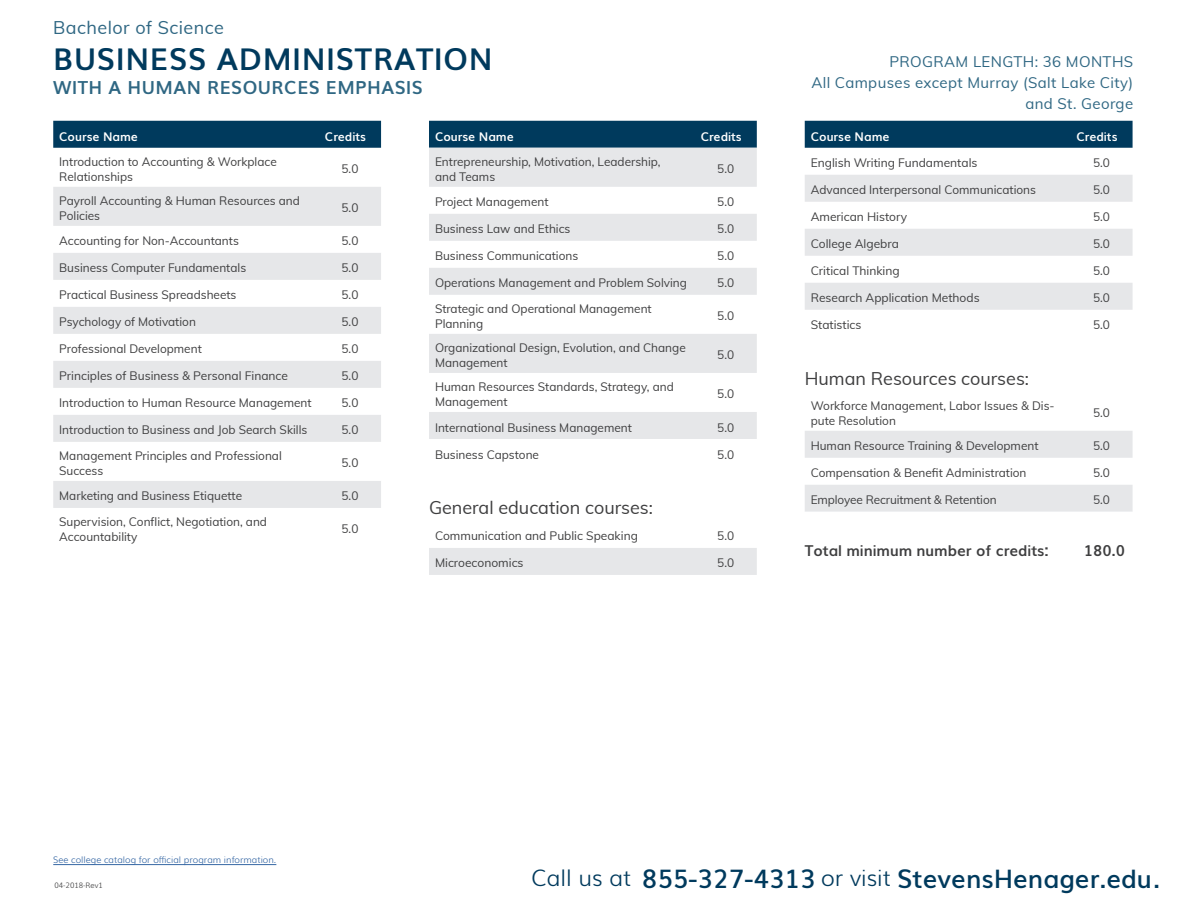
<style>
.page{position:relative;width:1188px;height:918px;background:#fff}
.page>*{position:absolute;margin:0;border:0;box-sizing:border-box;transform-origin:0 0}
.School_Of_Headline{font:700 30px "Muli";letter-spacing:.025em;color:#003a5d}
.t1{font:600 25.5px "Muli";color:#003a5d}
.t2{font:18px "Muli";color:#3e3e3f}
.School_Of_Headline-2{font:700 18px "Muli";letter-spacing:.025em;color:#2f6783}
.School_Of_Headline-3{font:18px "Muli";letter-spacing:.025em;color:#2f6783}
.t3{font:15px/21px "Muli";letter-spacing:.025em;color:#2f6783;text-align:right}
.Normal_wrd_1{font:700 15px "Muli";color:#3e3e3f}
.affilliations{font:700 15px "Muli";color:#3e3e3f}
.t4{font:12px/15px "Muli";color:#3e3e3f}
.affilliations-2{font:700 12px "Muli";color:#fff}
.t5{font:300 9px "Muli";color:#3667a4}
.Program_Overview_Lis{font:300 7.5px "Muli";color:#3e3e3f}
.s1{font-weight:300;font-size:22.5px}
</style>
<div class="page">
<hr style="left:53px;top:864px;width:223px;height:1px;background:#3667a4">
<div style="left:53px;top:121px;width:328px;height:27px;background:#003a5d"></div>
<svg style="left:53px;top:187px;width:328px;height:321px;fill:#e6e7e9"></svg>
<div style="left:429px;top:121px;width:328px;height:27px;background:#003a5d"></div>
<svg style="left:429px;top:148px;width:328px;height:427px;fill:#eaebed"></svg>
<div style="left:429px;top:466px;width:328px;height:55px;background:#fff"></div>
<div style="left:805px;top:121px;width:328px;height:27px;background:#003a5d"></div>
<svg style="left:805px;top:175px;width:328px;height:135px;fill:#e6e7e9"></svg>
<svg style="left:805px;top:431px;width:328px;height:81px;fill:#e6e7e9"></svg>
<p class="School_Of_Headline-3" style="left:53px;top:14px;width:172px">Bachelor of Science</p>
<p class="School_Of_Headline" style="left:53px;top:35px;width:441px">BUSINESS ADMINISTRATION</p>
<p class="School_Of_Headline-2" style="left:53px;top:73px;width:371px">WITH A HUMAN RESOURCES EMPHASIS</p>
<p class="affilliations-2" style="left:59px;top:127px;width:80px">Course Name</p>
<p class="affilliations-2" style="left:325px;top:127px;width:43px">Credits</p>
<p class="t4" style="left:59px;top:153px;width:219px">Introduction to Accounting &amp; Workplace<br>Relationships</p>
<p class="t4" style="left:342px;top:161px;width:18px">5.0</p>
<p class="t4" style="left:59px;top:192px;width:242px">Payroll Accounting &amp; Human Resources and<br>Policies</p>
<p class="t4" style="left:342px;top:200px;width:18px">5.0</p>
<p class="t4" style="left:59px;top:233px;width:181px">Accounting for Non-Accountants</p>
<p class="t4" style="left:342px;top:233px;width:18px">5.0</p>
<p class="t4" style="left:59px;top:260px;width:189px">Business Computer Fundamentals</p>
<p class="t4" style="left:342px;top:260px;width:18px">5.0</p>
<p class="t4" style="left:59px;top:287px;width:179px">Practical Business Spreadsheets</p>
<p class="t4" style="left:342px;top:287px;width:18px">5.0</p>
<p class="t4" style="left:59px;top:314px;width:138px">Psychology of Motivation</p>
<p class="t4" style="left:342px;top:314px;width:18px">5.0</p>
<p class="t4" style="left:59px;top:341px;width:144px">Professional Development</p>
<p class="t4" style="left:342px;top:341px;width:18px">5.0</p>
<p class="t4" style="left:59px;top:368px;width:230px">Principles of Business &amp; Personal Finance</p>
<p class="t4" style="left:342px;top:368px;width:18px">5.0</p>
<p class="t4" style="left:59px;top:395px;width:254px">Introduction to Human Resource Management</p>
<p class="t4" style="left:342px;top:395px;width:18px">5.0</p>
<p class="t4" style="left:59px;top:422px;width:250px">Introduction to Business and Job Search Skills</p>
<p class="t4" style="left:342px;top:422px;width:18px">5.0</p>
<p class="t4" style="left:59px;top:448px;width:224px">Management Principles and Professional<br>Success</p>
<p class="t4" style="left:342px;top:455px;width:18px">5.0</p>
<p class="t4" style="left:59px;top:488px;width:184px">Marketing and Business Etiquette</p>
<p class="t4" style="left:342px;top:488px;width:18px">5.0</p>
<p class="t4" style="left:59px;top:514px;width:209px">Supervision, Conflict, Negotiation, and<br>Accountability</p>
<p class="t4" style="left:342px;top:521px;width:18px">5.0</p>
<p class="affilliations-2" style="left:435px;top:127px;width:80px">Course Name</p>
<p class="affilliations-2" style="left:701px;top:127px;width:43px">Credits</p>
<p class="t4" style="left:435px;top:153px;width:227px">Entrepreneurship, Motivation, Leadership, and Teams</p>
<p class="t4" style="left:717px;top:161px;width:18px">5.0</p>
<p class="t4" style="left:435px;top:194px;width:115px">Project Management</p>
<p class="t4" style="left:717px;top:194px;width:18px">5.0</p>
<p class="t4" style="left:435px;top:221px;width:137px">Business Law and Ethics</p>
<p class="t4" style="left:717px;top:221px;width:18px">5.0</p>
<p class="t4" style="left:435px;top:248px;width:145px">Business Communications</p>
<p class="t4" style="left:717px;top:248px;width:18px">5.0</p>
<p class="t4" style="left:435px;top:275px;width:254px">Operations Management and Problem Solving</p>
<p class="t4" style="left:717px;top:275px;width:18px">5.0</p>
<p class="t4" style="left:435px;top:300px;width:218px">Strategic and Operational Management<br>Planning</p>
<p class="t4" style="left:717px;top:308px;width:18px">5.0</p>
<p class="t4" style="left:435px;top:340px;width:252px">Organizational Design, Evolution, and Change<br>Management</p>
<p class="t4" style="left:717px;top:347px;width:18px">5.0</p>
<p class="t4" style="left:435px;top:379px;width:240px">Human Resources Standards, Strategy, and<br>Management</p>
<p class="t4" style="left:717px;top:386px;width:18px">5.0</p>
<p class="t4" style="left:435px;top:419px;width:198px">International Business Management</p>
<p class="t4" style="left:717px;top:419px;width:18px">5.0</p>
<p class="t4" style="left:435px;top:446px;width:106px">Business Capstone</p>
<p class="t4" style="left:717px;top:446px;width:18px">5.0</p>
<p class="t2" style="left:429px;top:495px;width:226px">General education courses:</p>
<p class="t4" style="left:435px;top:528px;width:204px">Communication and Public Speaking</p>
<p class="t4" style="left:717px;top:528px;width:18px">5.0</p>
<p class="t4" style="left:435px;top:555px;width:90px">Microeconomics</p>
<p class="t4" style="left:717px;top:555px;width:18px">5.0</p>
<p class="t3" style="left:811px;top:51px;width:323px">PROGRAM LENGTH: 36 MONTHS<br>All Campuses except Murray (Salt Lake City) and St. George</p>
<p class="affilliations-2" style="left:811px;top:127px;width:80px">Course Name</p>
<p class="affilliations-2" style="left:1076px;top:127px;width:43px">Credits</p>
<p class="t4" style="left:811px;top:155px;width:168px">English Writing Fundamentals</p>
<p class="t4" style="left:1093px;top:155px;width:18px">5.0</p>
<p class="t4" style="left:811px;top:182px;width:227px">Advanced Interpersonal Communications</p>
<p class="t4" style="left:1093px;top:182px;width:18px">5.0</p>
<p class="t4" style="left:811px;top:209px;width:98px">American History</p>
<p class="t4" style="left:1093px;top:209px;width:18px">5.0</p>
<p class="t4" style="left:811px;top:236px;width:90px">College Algebra</p>
<p class="t4" style="left:1093px;top:236px;width:18px">5.0</p>
<p class="t4" style="left:811px;top:263px;width:91px">Critical Thinking</p>
<p class="t4" style="left:1093px;top:263px;width:18px">5.0</p>
<p class="t4" style="left:811px;top:290px;width:170px">Research Application Methods</p>
<p class="t4" style="left:1093px;top:290px;width:18px">5.0</p>
<p class="t4" style="left:811px;top:317px;width:52px">Statistics</p>
<p class="t4" style="left:1093px;top:317px;width:18px">5.0</p>
<p class="t2" style="left:805px;top:365px;width:226px">Human Resources courses:</p>
<p class="t4" style="left:811px;top:397px;width:245px">Workforce Management, Labor Issues &amp; Dis&shy;pute Resolution</p>
<p class="t4" style="left:1093px;top:405px;width:18px">5.0</p>
<p class="t4" style="left:811px;top:438px;width:229px">Human Resource Training &amp; Development</p>
<p class="t4" style="left:1093px;top:438px;width:18px">5.0</p>
<p class="t4" style="left:811px;top:465px;width:217px">Compensation &amp; Benefit Administration</p>
<p class="t4" style="left:1093px;top:465px;width:18px">5.0</p>
<p class="t4" style="left:811px;top:492px;width:187px">Employee Recruitment &amp; Retention</p>
<p class="t4" style="left:1093px;top:492px;width:18px">5.0</p>
<p class="Normal_wrd_1" style="left:805px;top:539px;width:246px">Total minimum number of credits:</p>
<p class="affilliations" style="left:1084px;top:539px;width:43px">180.0</p>
<p class="t5" style="left:53px;top:853px;width:225px">See college catalog for official program information.</p>
<p class="Program_Overview_Lis" style="left:54px;top:880px;width:50px">04-2018-Rev1</p>
<h2 class="t1" style="left:531px;top:858px;width:630px"><span class="s1">Call us at</span> 855-327-4313 <span class="s1">or visit</span> StevensHenager.edu.</h2>
</div>
